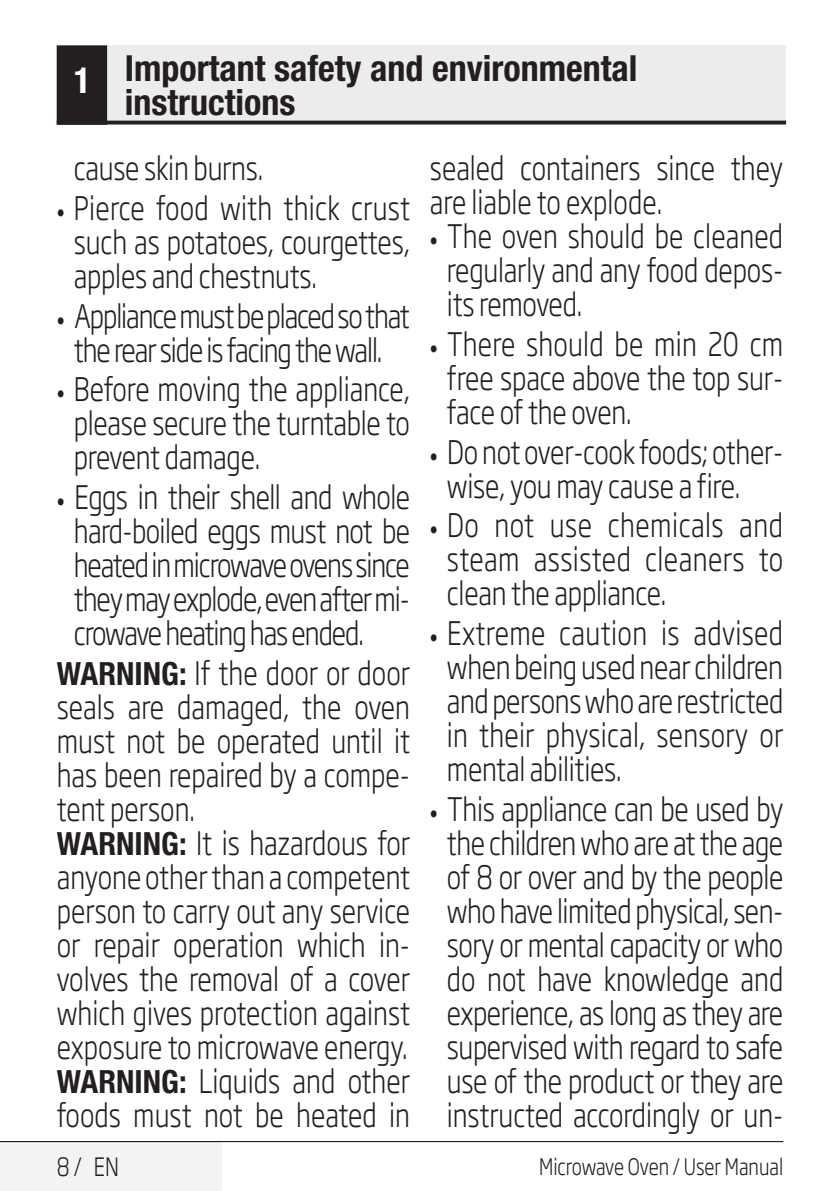
<style>
.page{position:relative;width:840px;height:1191px;background:#fff}
.page>*{position:absolute;margin:0;border:0;box-sizing:border-box;transform-origin:0 0}
.Unite_Baslik_Guvenli{font:700 condensed 36px/34px "Helvetica Neue LT Pro";color:#231f20}
.Guvenlik_Giris_Parag{font:300 32px/34px "Soho Gothic Pro";letter-spacing:-.01em;color:#231f20;text-align:justify;scale:.8 1}
.Guvenlik_Giris_Parag-2{font:300 32px/34px "Soho Gothic Pro";letter-spacing:-.04em;color:#231f20;text-align:center;scale:.8 1}
.t1{font:300 25px "Soho Gothic Pro";color:#231f20;scale:.8 1}
.t2{font:300 22.4px "Soho Gothic Pro";color:#231f20;scale:.8 1}
.s1{color:#fff}
.s2{font-family:"Helvetica Neue LT Pro";font-weight:700;font-stretch:condensed;font-size:20px}
.s3{font-family:"Helvetica Neue LT Pro";font-weight:700;font-stretch:condensed}
</style>
<div class="page">
<div style="left:57px;top:45px;width:728px;height:78px;background:#ececee"></div>
<hr style="left:57px;top:121px;width:728px;height:3px;background:#231f20">
<div style="left:58px;top:46px;width:48px;height:78px;background:#231f20"></div>
<div style="left:57px;top:45px;width:50px;height:80px;border:2px solid #231f20"></div>
<div style="left:0;top:1141px;width:221px;height:50px;background:#f2f3f4"></div>
<hr style="left:0;top:1141px;width:782px;height:1px;background:#000">
<p class="Unite_Baslik_Guvenli" style="left:125px;top:50px;width:514px;text-indent:-51px"><span class="s1">1</span> Important safety and environmental instructions</p>
<p class="Guvenlik_Giris_Parag" style="left:74px;top:150px;width:238px">cause skin burns.</p>
<p class="Guvenlik_Giris_Parag" style="left:74px;top:189px;width:421px;text-indent:-17px"><span class="s2">•</span> Pierce food with thick crust such as potatoes, courgettes, apples and chestnuts.</p>
<p class="Guvenlik_Giris_Parag-2" style="left:57px;top:297px;width:442px"><span class="s2">•</span> Appliance must be placed so that the rear side is facing the wall.</p>
<p class="Guvenlik_Giris_Parag" style="left:74px;top:371px;width:421px;text-indent:-17px"><span class="s2">•</span> Before moving the appliance, please secure the turntable to prevent damage.</p>
<p class="Guvenlik_Giris_Parag" style="left:74px;top:478px;width:422px;text-indent:-17px"><span class="s2">•</span> Eggs in their shell and whole hard-boiled eggs must not be heated in microwave ovens since they may explode, even after mi&shy;crowave heating has ended.</p>
<p class="Guvenlik_Giris_Parag" style="left:57px;top:654px;width:443px"><span class="s3">WARNING:</span> If the door or door seals are damaged, the oven must not be operated until it has been repaired by a compe&shy;tent person.</p>
<p class="Guvenlik_Giris_Parag" style="left:57px;top:824px;width:443px"><span class="s3">WARNING:</span> It is hazardous for anyone other than a competent person to carry out any service or repair operation which in&shy;volves the removal of a cover which gives protection against exposure to microwave energy.</p>
<p class="Guvenlik_Giris_Parag" style="left:57px;top:1062px;width:443px"><span class="s3">WARNING:</span> Liquids and other foods must not be heated in</p>
<p class="Guvenlik_Giris_Parag" style="left:429px;top:150px;width:443px">sealed containers since they are liable to explode.</p>
<p class="Guvenlik_Giris_Parag" style="left:446px;top:218px;width:421px;text-indent:-17px"><span class="s2">•</span> The oven should be cleaned regularly and any food depos&shy;its removed.</p>
<p class="Guvenlik_Giris_Parag" style="left:446px;top:325px;width:422px;text-indent:-17px"><span class="s2">•</span> There should be min 20 cm free space above the top sur&shy;face of the oven.</p>
<p class="Guvenlik_Giris_Parag" style="left:446px;top:433px;width:421px;text-indent:-17px"><span class="s2">•</span> Do not over-cook foods; other&shy;wise, you may cause a fire.</p>
<p class="Guvenlik_Giris_Parag" style="left:446px;top:507px;width:421px;text-indent:-17px"><span class="s2">•</span> Do not use chemicals and steam assisted cleaners to clean the appliance.</p>
<p class="Guvenlik_Giris_Parag" style="left:446px;top:614px;width:422px;text-indent:-17px"><span class="s2">•</span> Extreme caution is advised when being used near children and persons who are restricted in their physical, sensory or mental abilities.</p>
<p class="Guvenlik_Giris_Parag" style="left:429px;top:790px;width:443px;text-align:center"><span class="s2">•</span> This appliance can be used by the children who are at the age of 8 or over and by the people who have limited physical, sen&shy;sory or mental capacity or who do not have knowledge and experience, as long as they are supervised with regard to safe use of the product or they are instructed accordingly or un-</p>
<p class="t1" style="left:57px;top:1147px;width:79px">8 / EN</p>
<p class="t2" style="left:538px;top:1149px;width:306px">Microwave Oven / User Manual</p>
</div>
